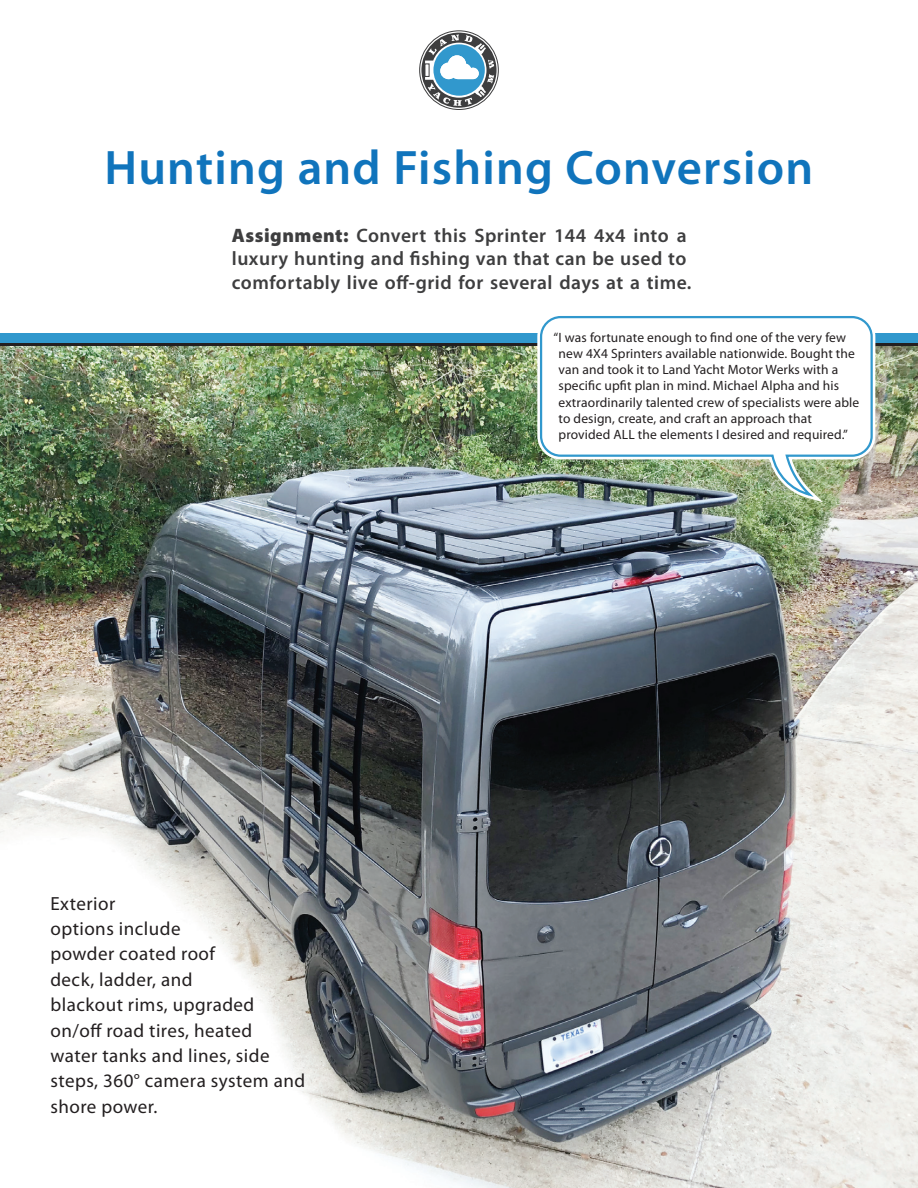
<style>
.page{position:relative;width:918px;height:1188px;background:#fff}
.page>*{position:absolute;margin:0;border:0;box-sizing:border-box;transform-origin:0 0}
.t1{font:600 48.6px "Myriad Pro";letter-spacing:.025em;color:#1074bc}
.t2{font:600 19.5px/23.4px "Myriad Pro";letter-spacing:.025em;color:#3e3e3f}
.t3{font:19.05px/25.3px "Myriad Pro";letter-spacing:.025em;color:#231f20}
.t4{font:13.5px/16.2px "Myriad Pro";letter-spacing:.01em;color:#231f20}
.s1{font-weight:900}
</style>
<div class="page">
<img style="left:0;top:346px;width:918px;height:842px">
<svg style="left:420px;top:31px;width:78px;height:78px"></svg>
<div style="left:0;top:334px;width:918px;height:11px;background:#3198cd"></div>
<hr style="left:0;top:343px;width:918px;height:3px;background:#231f20">
<img style="left:534px;top:333px;width:345px;height:176px">
<svg style="left:539px;top:316px;width:335px;height:183px"></svg>
<h1 class="t1" style="left:104px;top:150px;width:710px">Hunting and Fishing Conversion</h1>
<h2 class="t2" style="left:232px;top:225px;width:461px"><span class="s1">Assignment:</span> Convert this Sprinter 144 4x4 into a luxury hunting and fishing van that can be used to comfortably live off-grid for several days at a time.</h2>
<h3 class="t3" style="left:50px;top:892px;width:256px">Exterior<br>options include<br>powder coated roof<br>deck, ladder, and<br>blackout rims, upgraded on/off road tires, heated<br>water tanks and lines, side steps, 360° camera system and shore power.</h3>
<p class="t4" style="left:559px;top:330px;width:302px;text-indent:-5px">“I was fortunate enough to find one of the very few new 4X4 Sprinters available nationwide. Bought the van and took it to Land Yacht Motor Werks with a specific upfit plan in mind. Michael Alpha and his extraordinarily talented crew of specialists were able to design, create, and craft an approach that provided ALL the elements I desired and required.”</p>
</div>
